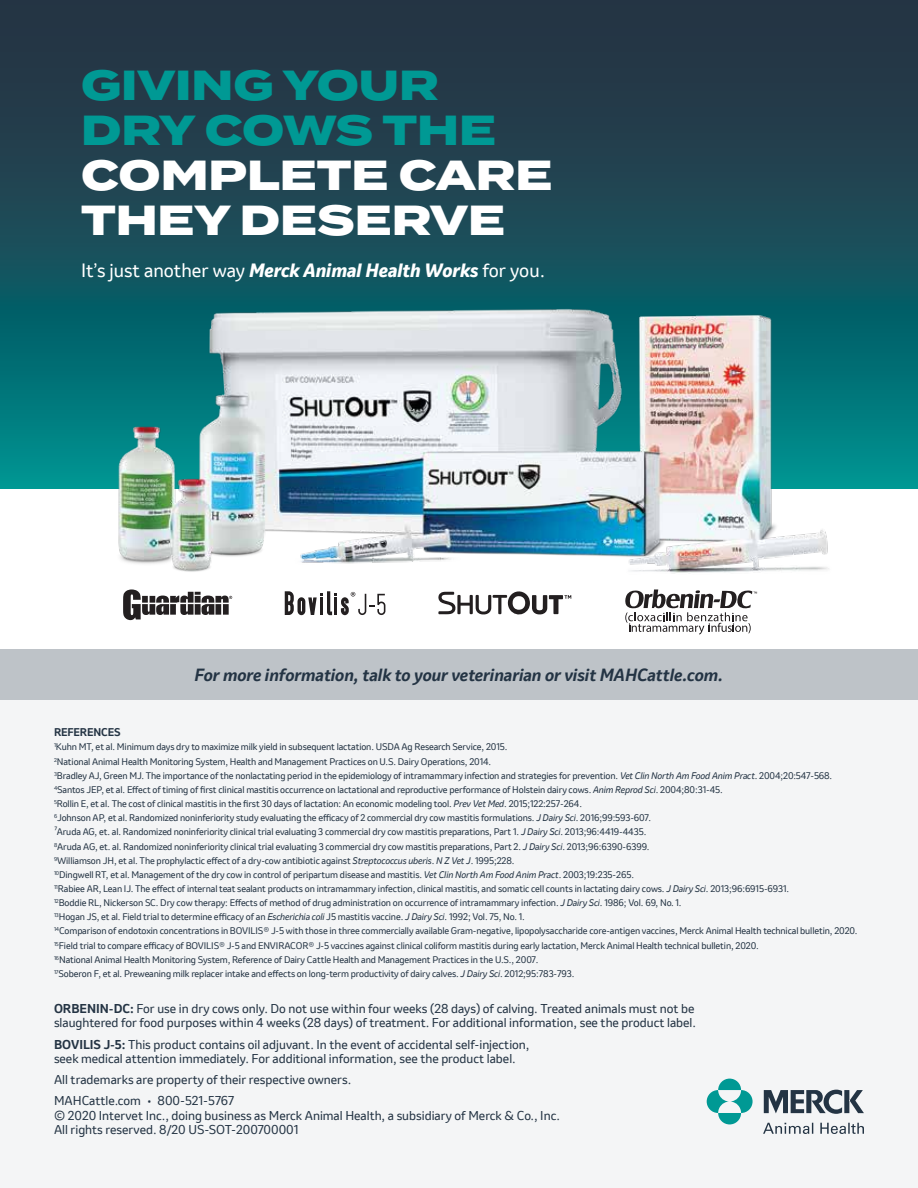
<style>
.page{position:relative;width:918px;height:1188px;background:#fff}
.page>*{position:absolute;margin:0;border:0;box-sizing:border-box;transform-origin:0 0}
.t1{font:800 42px/45px "Termina";color:#fff}
.t2{font:800 42px/45px "Termina";color:#009994}
.t3{font:18px "Invention";color:#fff}
.t4{font:italic 700 16.5px "Invention";color:#243444}
.t5{font:12px/14.4px "Invention";color:#243444}
.t6{font:700 10.5px "Invention";letter-spacing:-.01em;color:#243444}
.t7{font:9px/14.1px "Invention";letter-spacing:-.01em;color:#243444}
.s1{font-weight:800;font-style:italic}
.s2{font-style:italic}
.s3{font-weight:700}
</style>
<div class="page">
<div style="left:0;top:674px;width:918px;height:514px;background:#f4f5f6"></div>
<div style="left:0;top:649px;width:918px;height:50px;background:#bec3c8"></div>
<div style="left:0;top:0;width:918px;height:488px;background:linear-gradient(to bottom,#2d2538,#008889)"></div>
<img style="left:77px;top:282px;width:794px;height:311px">
<svg style="left:707px;top:1079px;width:46px;height:45px"></svg>
<svg style="left:763px;top:1090px;width:101px;height:44px"></svg>
<svg style="left:285px;top:591px;width:100px;height:24px"></svg>
<svg style="left:123px;top:590px;width:109px;height:30px"></svg>
<svg style="left:438px;top:590px;width:133px;height:25px"></svg>
<svg style="left:625px;top:590px;width:132px;height:45px"></svg>
<h1 class="t2" style="left:81px;top:64px;width:417px">GIVING YOUR<br>DRY COWS THE</h1>
<h1 class="t1" style="left:81px;top:154px;width:473px">COMPLETE CARE<br>THEY DESERVE</h1>
<h2 class="t3" style="left:81px;top:257px;width:466px">It’s just another way <span class="s1">Merck Animal Health Works</span> for you.</h2>
<h3 class="t4" style="left:195px;top:663px;width:530px">For more information, talk to your veterinarian or visit MAHCattle.com.</h3>
<p class="t6" style="left:54px;top:725px;width:68px">REFERENCES</p>
<p class="t7" style="left:54px;top:740px;width:805px"><sup>1</sup>Kuhn MT, et al. Minimum days dry to maximize milk yield in subsequent lactation. USDA Ag Research Service, 2015.<br><sup>2</sup>National Animal Health Monitoring System, Health and Management Practices on U.S. Dairy Operations, 2014.<br><sup>3</sup>Bradley AJ, Green MJ. The importance of the nonlactating period in the epidemiology of intramammary infection and strategies for prevention. <span class="s2">Vet Clin North Am Food Anim Pract</span>. 2004;20:547-568.<br><sup>4</sup>Santos JEP, et al. Effect of timing of first clinical mastitis occurrence on lactational and reproductive performance of Holstein dairy cows. <span class="s2">Anim Reprod Sci</span>. 2004;80:31-45.<br><sup>5</sup>Rollin E, et al. The cost of clinical mastitis in the first 30 days of lactation: An economic modeling tool. <span class="s2">Prev Vet Med</span>. 2015;122:257-264.<br><sup>6</sup>Johnson AP, et al. Randomized noninferiority study evaluating the efficacy of 2 commercial dry cow mastitis formulations. <span class="s2">J Dairy Sci</span>. 2016;99:593-607.<br>⁷Aruda AG, et. al. Randomized noninferiority clinical trial evaluating 3 commercial dry cow mastitis preparations, Part 1. <span class="s2">J Dairy Sci</span>. 2013;96:4419-4435.<br><sup>8</sup>Aruda AG, et. al. Randomized noninferiority clinical trial evaluating 3 commercial dry cow mastitis preparations, Part 2. <span class="s2">J Dairy Sci</span>. 2013;96:6390-6399.<br><sup>9</sup>Williamson JH, et al. The prophylactic effect of a dry-cow antibiotic against <span class="s2">Streptococcus uberis</span>. <span class="s2">N Z Vet J</span>. 1995;228.<br><sup>10</sup>Dingwell RT, et al. Management of the dry cow in control of peripartum disease and mastitis. <span class="s2">Vet Clin North Am Food Anim Pract</span>. 2003;19:235-265.<br><sup>11</sup>Rabiee AR, Lean IJ. The effect of internal teat sealant products on intramammary infection, clinical mastitis, and somatic cell counts in lactating dairy cows. <span class="s2">J Dairy Sci</span>. 2013;96:6915-6931.<br><sup>12</sup>Boddie RL, Nickerson SC. Dry cow therapy: Effects of method of drug administration on occurrence of intramammary infection. <span class="s2">J Dairy Sci</span>. 1986; Vol. 69, No. 1.<br><sup>13</sup>Hogan JS, et al. Field trial to determine efficacy of an <span class="s2">Escherichia coli</span> J5 mastitis vaccine. <span class="s2">J Dairy Sci</span>. 1992; Vol. 75, No. 1.<br><sup>14</sup>Comparison of endotoxin concentrations in BOVILIS® J-5 with those in three commercially available Gram-negative, lipopolysaccharide core-antigen vaccines, Merck Animal Health technical bulletin, 2020.<br><sup>15</sup>Field trial to compare efficacy of BOVILIS® J-5 and ENVIRACOR® J-5 vaccines against clinical coliform mastitis during early lactation, Merck Animal Health technical bulletin, 2020.<br><sup>16</sup>National Animal Health Monitoring System, Reference of Dairy Cattle Health and Management Practices in the U.S., 2007.<br><sup>17</sup>Soberon F, et al. Preweaning milk replacer intake and effects on long-term productivity of dairy calves. <span class="s2">J Dairy Sci</span>. 2012;95:783-793.</p>
<h3 class="t5" style="left:54px;top:1001px;width:644px"><span class="s3">ORBENIN-DC:</span> For use in dry cows only. Do not use within four weeks (28 days) of calving. Treated animals must not be slaughtered for food purposes within 4 weeks (28 days) of treatment. For additional information, see the product label.</h3>
<h3 class="t5" style="left:54px;top:1037px;width:477px"><span class="s3">BOVILIS J-5:</span> This product contains oil adjuvant. In the event of accidental self-injection, seek medical attention immediately. For additional information, see the product label.</h3>
<h3 class="t5" style="left:54px;top:1069px;width:299px;line-height:21.1px">All trademarks are property of their respective owners.<br>MAHCattle.com • 800-521-5767</h3>
<h3 class="t5" style="left:54px;top:1108px;width:507px">© 2020 Intervet Inc., doing business as Merck Animal Health, a subsidiary of Merck &amp; Co., Inc.<br>All rights reserved. 8/20 US-SOT-200700001</h3>
</div>
